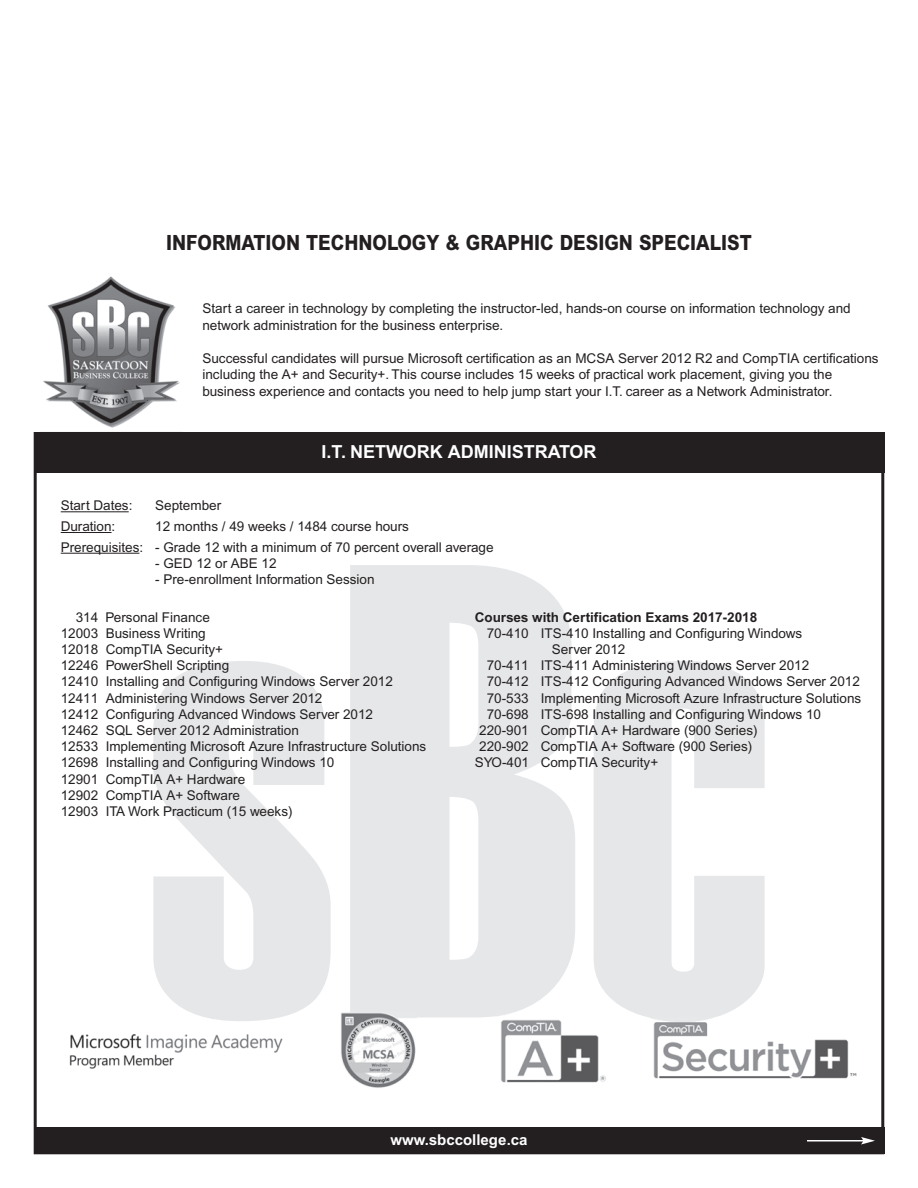
<style>
.page{position:relative;width:918px;height:1188px;background:#fff}
.page>*{position:absolute;margin:0;border:0;box-sizing:border-box;transform-origin:0 0}
.t1{font:800 21px "Arial";color:#231f20;scale:.86 1}
.t2{font:700 18px "Arial";color:#fff}
.t3{font:700 15px "Arial";color:#fff}
.t4{font:13.5px/16.2px "Arial";color:#231f20}
.t5{font:700 13.5px "Arial";color:#231f20}
</style>
<div class="page">
<svg style="left:153px;top:661px;width:178px;height:360px;fill:#e6e7e9"></svg>
<svg style="left:350px;top:565px;width:225px;height:452px;fill:#e6e7e9"></svg>
<svg style="left:594px;top:661px;width:171px;height:357px;fill:#e6e7e9"></svg>
<div style="left:34px;top:432px;width:850px;height:40px;background:#231f20"></div>
<div style="left:34px;top:1127px;width:850px;height:27px;background:#231f20"></div>
<img style="left:43px;top:276px;width:137px;height:152px">
<hr style="left:807px;top:1140px;width:57px;height:2px;background:#fff">
<svg style="left:861px;top:1137px;width:14px;height:7px"></svg>
<hr style="left:61px;top:511px;width:68px;height:1px;background:#231f20">
<hr style="left:61px;top:532px;width:51px;height:1px;background:#231f20">
<hr style="left:61px;top:553px;width:78px;height:1px;background:#231f20">
<img style="left:69px;top:1034px;width:214px;height:35px">
<img style="left:341px;top:1012px;width:75px;height:76px">
<img style="left:496px;top:1013px;width:113px;height:70px">
<img style="left:653px;top:1021px;width:204px;height:58px">
<img style="left:651px;top:1017px;width:114px;height:4px">
<h1 class="t1" style="left:166px;top:230px;width:683px">INFORMATION TECHNOLOGY &amp; GRAPHIC DESIGN SPECIALIST</h1>
<p class="t4" style="left:202px;top:301px;width:650px">Start a career in technology by completing the instructor-led, hands-on course on information technology and network administration for the business enterprise.</p>
<p class="t4" style="left:202px;top:351px;width:678px">Successful candidates will pursue Microsoft certification as an MCSA Server 2012 R2 and CompTIA certifications including the A+ and Security+. This course includes 15 weeks of practical work placement, giving you the business experience and contacts you need to help jump start your I.T. career as a Network Administrator.</p>
<h2 class="t2" style="left:322px;top:445px;width:276px">I.T. NETWORK ADMINISTRATOR</h2>
<p class="t4" style="left:61px;top:499px;width:73px">Start Dates:</p>
<p class="t4" style="left:155px;top:499px;width:67px">September</p>
<p class="t4" style="left:61px;top:520px;width:56px">Duration:</p>
<p class="t4" style="left:61px;top:517px;width:434px;line-height:20.7px;text-indent:95px">12 months / 49 weeks / 1484 course hours<br>Prerequisites: - Grade 12 with a minimum of 70 percent overall average</p>
<p class="t4" style="left:155px;top:556px;width:123px">- GED 12 or ABE 12</p>
<p class="t4" style="left:155px;top:573px;width:221px">- Pre-enrollment Information Session</p>
<p class="t4" style="left:61px;top:610px;width:367px;text-indent:15px">314 Personal Finance<br>12003 Business Writing<br>12018 CompTIA Security+<br>12246 PowerShell Scripting<br>12410 Installing and Configuring Windows Server 2012<br>12411 Administering Windows Server 2012<br>12412 Configuring Advanced Windows Server 2012<br>12462 SQL Server 2012 Administration<br>12533 Implementing Microsoft Azure Infrastructure Solutions 12698 Installing and Configuring Windows 10<br>12901 CompTIA A+ Hardware<br>12902 CompTIA A+ Software<br>12903 ITA Work Practicum (15 weeks)</p>
<p class="t5" style="left:475px;top:612px;width:284px">Courses with Certification Exams 2017-2018</p>
<p class="t4" style="left:487px;top:626px;width:317px">70-410 ITS-410 Installing and Configuring Windows</p>
<p class="t4" style="left:552px;top:643px;width:75px">Server 2012</p>
<p class="t4" style="left:487px;top:659px;width:324px">70-411 ITS-411 Administering Windows Server 2012</p>
<p class="t4" style="left:487px;top:675px;width:375px">70-412 ITS-412 Configuring Advanced Windows Server 2012</p>
<p class="t4" style="left:487px;top:691px;width:376px">70-533 Implementing Microsoft Azure Infrastructure Solutions</p>
<p class="t4" style="left:487px;top:707px;width:336px">70-698 ITS-698 Installing and Configuring Windows 10</p>
<p class="t4" style="left:479px;top:724px;width:280px">220-901 CompTIA A+ Hardware (900 Series)</p>
<p class="t4" style="left:479px;top:740px;width:275px">220-902 CompTIA A+ Software (900 Series)</p>
<p class="t4" style="left:475px;top:756px;width:185px">SYO-401 CompTIA Security+</p>
<p class="t3" style="left:390px;top:1134px;width:139px">www.sbccollege.ca</p>
</div>
